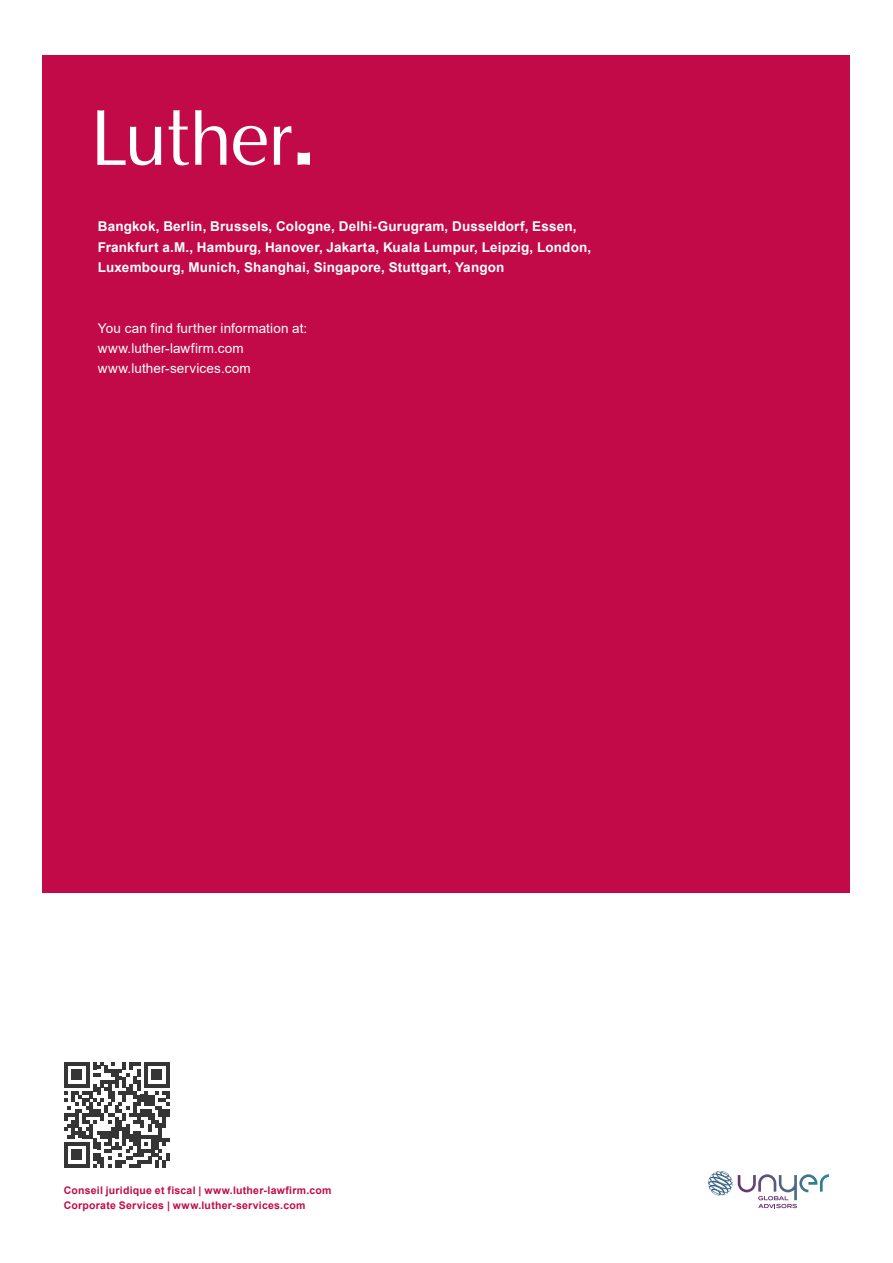
<style>
.page{position:relative;width:893px;height:1263px;background:#fff}
.page>*{position:absolute;margin:0;border:0;box-sizing:border-box;transform-origin:0 0}
.t1{font:700 13.5px/20.2px "Arial";letter-spacing:.015em;color:#fff}
.t2{font:13.5px/20.2px "Arial";letter-spacing:.01em;color:#fff}
.t3{font:700 10.5px "Arial";letter-spacing:.025em;color:#c30a49}
</style>
<div class="page">
<div style="left:43px;top:55px;width:807px;height:838px;background:#c30a49"></div>
<svg style="left:64px;top:1062px;width:106px;height:105px"></svg>
<svg style="left:298px;top:152px;width:12px;height:13px"></svg>
<svg style="left:233px;top:126px;width:34px;height:39px"></svg>
<svg style="left:97px;top:110px;width:64px;height:55px"></svg>
<svg style="left:195px;top:110px;width:31px;height:55px"></svg>
<svg style="left:169px;top:110px;width:20px;height:55px"></svg>
<svg style="left:274px;top:126px;width:17px;height:39px"></svg>
<svg style="left:708px;top:1171px;width:121px;height:37px"></svg>
<p class="t1" style="left:98px;top:217px;width:495px">Bangkok, Berlin, Brussels, Cologne, Delhi-Gurugram, Dusseldorf, Essen,<br>Frankfurt a.M., Hamburg, Hanover, Jakarta, Kuala Lumpur, Leipzig, London,<br>Luxembourg, Munich, Shanghai, Singapore, Stuttgart, Yangon</p>
<p class="t2" style="left:98px;top:318px;width:211px">You can find further information at: www.luther-lawfirm.com www.luther-services.com</p>
<p class="t3" style="left:64px;top:1183px;width:269px">Conseil juridique et fiscal | www.luther-lawfirm.com</p>
<p class="t3" style="left:64px;top:1198px;width:243px">Corporate Services | www.luther-services.com</p>
<p class="t3" style="left:64px;top:1197px;width:117px">Legal and Tax Advice |</p>
<p class="t3" style="left:200px;top:1197px;width:111px">w.luther-lawfirm.com</p>
</div>
